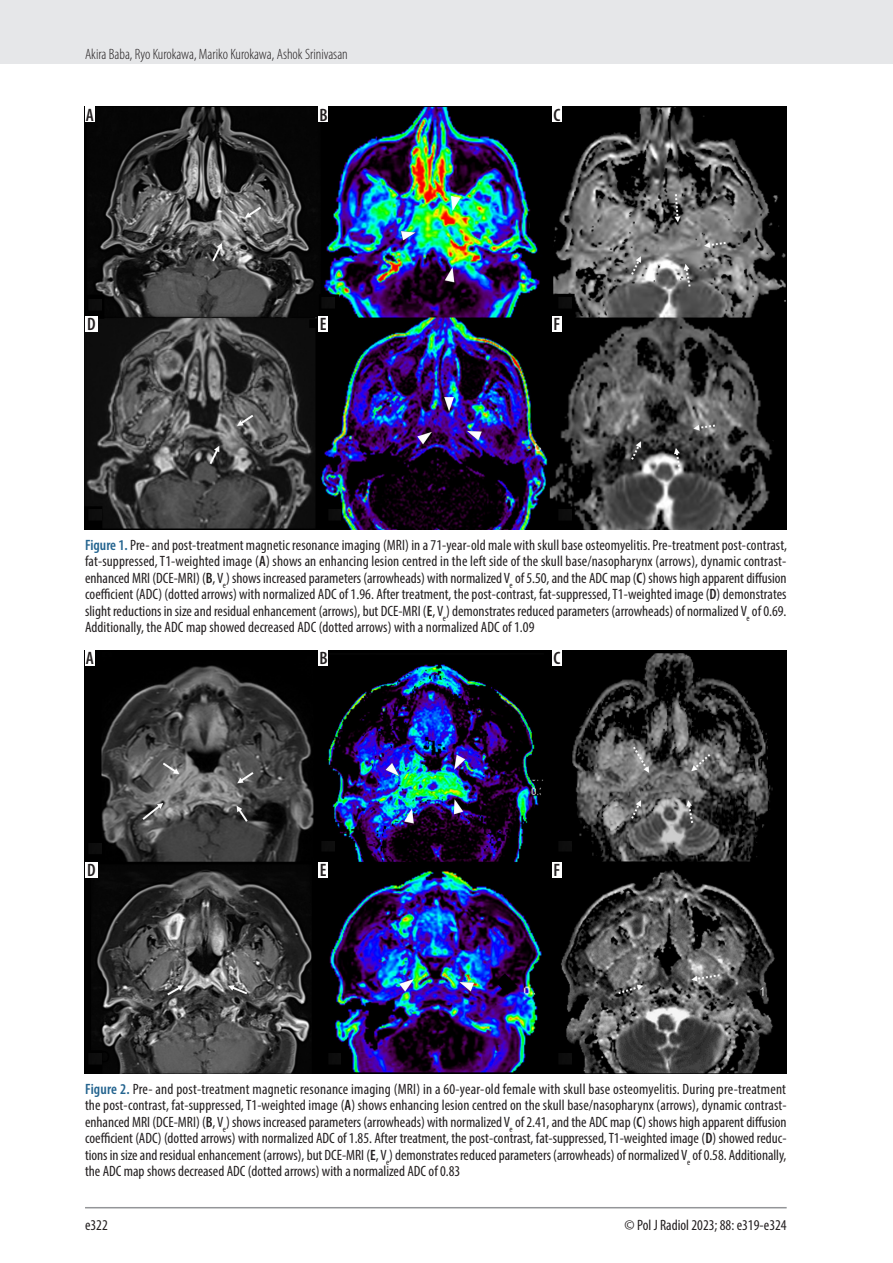
<style>
.page{position:relative;width:893px;height:1263px;background:#fff}
.page>*{position:absolute;margin:0;border:0;box-sizing:border-box;transform-origin:0 0}
.rycina_podpis{font:600 condensed 18px "Myriad Pro";color:#231f20}
.rycina_podpis-2{font:condensed 15px/16.5px "Myriad Pro";color:#231f20;text-align:justify}
.t1{font:300 condensed 15px "Myriad Pro";color:#231f20}
.s1{font-weight:600;color:#24648f}
.s2{font-weight:600}
</style>
<div class="page">
<div style="left:0;top:0;width:893px;height:64px;background:#e6e7e9"></div>
<hr style="left:85px;top:1207px;width:702px;height:1px;background:#939598">
<img style="left:85px;top:106px;width:702px;height:424px">
<img style="left:85px;top:650px;width:702px;height:424px">
<img style="left:89px;top:510px;width:13px;height:15px">
<img style="left:89px;top:1054px;width:13px;height:15px">
<img style="left:328px;top:510px;width:13px;height:15px">
<img style="left:328px;top:1054px;width:13px;height:15px">
<img style="left:558px;top:510px;width:13px;height:15px">
<img style="left:558px;top:1054px;width:13px;height:15px">
<img style="left:558px;top:297px;width:13px;height:16px">
<img style="left:558px;top:841px;width:13px;height:15px">
<img style="left:322px;top:297px;width:13px;height:16px">
<img style="left:322px;top:841px;width:13px;height:15px">
<img style="left:89px;top:300px;width:13px;height:15px">
<img style="left:89px;top:843px;width:13px;height:15px">
<div style="left:85px;top:106px;width:10px;height:16px;background:#fff"></div>
<div style="left:85px;top:650px;width:10px;height:15px;background:#fff"></div>
<div style="left:85px;top:316px;width:13px;height:15px;background:#fff"></div>
<div style="left:85px;top:862px;width:13px;height:15px;background:#fff"></div>
<div style="left:318px;top:106px;width:10px;height:16px;background:#fff"></div>
<div style="left:318px;top:650px;width:10px;height:15px;background:#fff"></div>
<div style="left:318px;top:316px;width:10px;height:15px;background:#fff"></div>
<div style="left:318px;top:862px;width:10px;height:15px;background:#fff"></div>
<div style="left:552px;top:106px;width:10px;height:16px;background:#fff"></div>
<div style="left:552px;top:650px;width:10px;height:15px;background:#fff"></div>
<div style="left:552px;top:316px;width:10px;height:15px;background:#fff"></div>
<div style="left:552px;top:862px;width:10px;height:15px;background:#fff"></div>
<p class="t1" style="left:85px;top:45px;width:264px">Akira Baba, Ryo Kurokawa, Mariko Kurokawa, Ashok Srinivasan</p>
<p class="rycina_podpis" style="left:86px;top:104px;width:10px">A</p>
<p class="rycina_podpis" style="left:319px;top:104px;width:10px">B</p>
<p class="rycina_podpis" style="left:553px;top:104px;width:8px">C</p>
<p class="rycina_podpis" style="left:87px;top:313px;width:10px">D</p>
<p class="rycina_podpis" style="left:320px;top:313px;width:8px">E</p>
<p class="rycina_podpis" style="left:553px;top:313px;width:8px">F</p>
<p class="rycina_podpis-2" style="left:85px;top:536px;width:703px"><span class="s1">Figure 1.</span> Pre- and post-treatment magnetic resonance imaging (MRI) in a 71-year-old male with skull base osteomyelitis. Pre-treatment post-contrast, fat-suppressed, T1-weighted image (<span class="s2">A</span>) shows an enhancing lesion centred in the left side of the skull base/nasopharynx (arrows), dynamic contrast&shy;enhanced MRI (DCE-MRI) (<span class="s2">B</span>, V<sub>e</sub>) shows increased parameters (arrowheads) with normalized V<sub>e</sub> of 5.50, and the ADC map (<span class="s2">C</span>) shows high apparent diffusion coefficient (ADC) (dotted arrows) with normalized ADC of 1.96. After treatment, the post-contrast, fat-suppressed, T1-weighted image (<span class="s2">D</span>) demonstrates slight reductions in size and residual enhancement (arrows), but DCE-MRI (<span class="s2">E</span>, V<sub>e</sub>) demonstrates reduced parameters (arrowheads) of normalized V<sub>e</sub> of 0.69.<br>Additionally, the ADC map showed decreased ADC (dotted arrows) with a normalized ADC of 1.09</p>
<p class="rycina_podpis" style="left:86px;top:647px;width:10px">A</p>
<p class="rycina_podpis" style="left:87px;top:859px;width:10px">D</p>
<p class="rycina_podpis" style="left:319px;top:647px;width:10px">B</p>
<p class="rycina_podpis" style="left:320px;top:859px;width:8px">E</p>
<p class="rycina_podpis" style="left:553px;top:647px;width:8px">C</p>
<p class="rycina_podpis" style="left:553px;top:859px;width:8px">F</p>
<p class="rycina_podpis-2" style="left:85px;top:1080px;width:703px"><span class="s1">Figure 2.</span> Pre- and post-treatment magnetic resonance imaging (MRI) in a 60-year-old female with skull base osteomyelitis. During pre-treatment the post-contrast, fat-suppressed, T1-weighted image (<span class="s2">A</span>) shows enhancing lesion centred on the skull base/nasopharynx (arrows), dynamic contrast&shy;enhanced MRI (DCE-MRI) (<span class="s2">B</span>, V<sub>e</sub>) shows increased parameters (arrowheads) with normalized V<sub>e</sub> of 2.41, and the ADC map (<span class="s2">C</span>) shows high apparent diffusion coefficient (ADC) (dotted arrows) with normalized ADC of 1.85. After treatment, the post-contrast, fat-suppressed, T1-weighted image (<span class="s2">D</span>) showed reduc&shy;tions in size and residual enhancement (arrows), but DCE-MRI (<span class="s2">E</span>, V<sub>e</sub>) demonstrates reduced parameters (arrowheads) of normalized V<sub>e</sub> of 0.58. Additionally, the ADC map shows decreased ADC (dotted arrows) with a normalized ADC of 0.83</p>
<p class="rycina_podpis-2" style="left:85px;top:1216px;width:24px">e322</p>
<p class="rycina_podpis-2" style="left:625px;top:1216px;width:164px">© Pol J Radiol 2023; 88: e319-e324</p>
</div>
